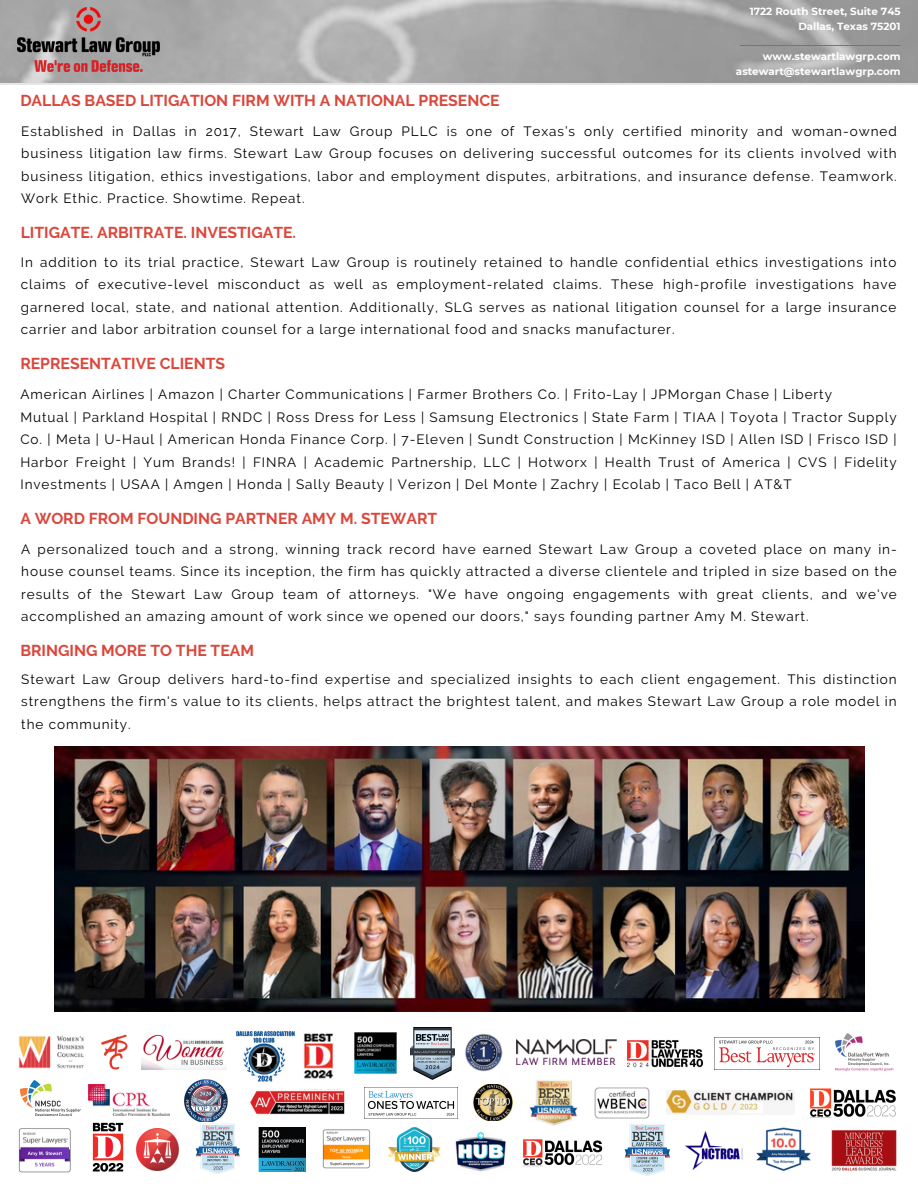
<style>
.page{position:relative;width:918px;height:1188px;background:#fff}
.page>*{position:absolute;margin:0;border:0;box-sizing:border-box;transform-origin:0 0}
.t1{font:700 15.75px "Raleway";color:#db473c}
.t2{font:13.5px/22.5px "Raleway";letter-spacing:.07em;color:#000;text-align:justify}
.t3{font:700 10.35px "Montserrat";color:#fff}
.t4{font:700 10.35px "Montserrat";color:#db473c}
</style>
<div class="page">
<img style="left:322px;top:1129px;width:48px;height:40px">
<img style="left:18px;top:1128px;width:53px;height:44px">
<img style="left:831px;top:1130px;width:66px;height:41px">
<img style="left:756px;top:1127px;width:55px;height:45px">
<img style="left:624px;top:1124px;width:46px;height:52px">
<img style="left:185px;top:1079px;width:42px;height:43px">
<img style="left:136px;top:1128px;width:43px;height:43px">
<img style="left:474px;top:1084px;width:38px;height:36px">
<img style="left:88px;top:1085px;width:81px;height:30px">
<img style="left:259px;top:1127px;width:46px;height:44px">
<img style="left:529px;top:1080px;width:48px;height:45px">
<img style="left:524px;top:1139px;width:79px;height:27px">
<img style="left:92px;top:1122px;width:32px;height:50px">
<img style="left:666px;top:1090px;width:128px;height:25px">
<svg style="left:0;top:0;width:918px;height:85px;background:#a9a9a9"></svg>
<img style="left:18px;top:8px;width:141px;height:64px">
<img style="left:388px;top:1127px;width:53px;height:46px">
<img style="left:101px;top:1034px;width:27px;height:35px">
<img style="left:20px;top:1081px;width:60px;height:35px">
<img style="left:304px;top:1033px;width:29px;height:46px">
<img style="left:714px;top:1037px;width:106px;height:33px">
<img style="left:465px;top:1033px;width:38px;height:39px">
<img style="left:365px;top:1087px;width:92px;height:32px">
<img style="left:595px;top:1087px;width:55px;height:32px">
<img style="left:835px;top:1034px;width:59px;height:37px">
<img style="left:18px;top:1035px;width:66px;height:34px">
<img style="left:455px;top:1131px;width:51px;height:41px">
<img style="left:516px;top:1039px;width:100px;height:26px">
<img style="left:686px;top:1132px;width:57px;height:38px">
<img style="left:355px;top:1032px;width:41px;height:42px">
<img style="left:811px;top:1088px;width:85px;height:30px">
<img style="left:195px;top:1124px;width:45px;height:50px">
<img style="left:250px;top:1090px;width:95px;height:25px">
<img style="left:142px;top:1035px;width:84px;height:34px">
<img style="left:627px;top:1039px;width:76px;height:29px">
<img style="left:411px;top:1028px;width:44px;height:51px">
<img style="left:236px;top:1031px;width:59px;height:51px">
<img style="left:54px;top:746px;width:810px;height:266px">
<p class="t3" style="left:750px;top:5px;width:152px">1722 Routh Street, Suite 745</p>
<p class="t3" style="left:798px;top:20px;width:104px">Dallas, Texas 75201</p>
<p class="t4" style="left:740px;top:35px;width:162px">_______________________________</p>
<p class="t3" style="left:763px;top:50px;width:139px">www.stewartlawgrp.com</p>
<p class="t3" style="left:736px;top:65px;width:166px">astewart@stewartlawgrp.com</p>
<p class="t1" style="left:20px;top:91px;width:481px">DALLAS BASED LITIGATION FIRM WITH A NATIONAL PRESENCE</p>
<p class="t2" style="left:21px;top:120px;width:877px">Established in Dallas in 2017, Stewart Law Group PLLC is one of Texas’s only certified minority and woman-owned business litigation law firms. Stewart Law Group focuses on delivering successful outcomes for its clients involved with business litigation, ethics investigations, labor and employment disputes, arbitrations, and insurance defense. Teamwork.<br>Work Ethic. Practice. Showtime. Repeat.</p>
<p class="t1" style="left:21px;top:223px;width:277px">LITIGATE. ARBITRATE. INVESTIGATE.</p>
<p class="t2" style="left:21px;top:251px;width:877px">In addition to its trial practice, Stewart Law Group is routinely retained to handle confidential ethics investigations into claims of executive-level misconduct as well as employment-related claims. These high-profile investigations have garnered local, state, and national attention. Additionally, SLG serves as national litigation counsel for a large insurance carrier and labor arbitration counsel for a large international food and snacks manufacturer.</p>
<p class="t1" style="left:20px;top:354px;width:206px">REPRESENTATIVE CLIENTS</p>
<p class="t2" style="left:20px;top:383px;width:878px;text-align:left">American Airlines | Amazon | Charter Communications | Farmer Brothers Co. | Frito-Lay | JPMorgan Chase | Liberty<br>Mutual | Parkland Hospital | RNDC | Ross Dress for Less | Samsung Electronics | State Farm | TIAA | Toyota | Tractor Supply Co. | Meta | U-Haul | American Honda Finance Corp. | 7-Eleven | Sundt Construction | McKinney ISD | Allen ISD | Frisco ISD | Harbor Freight | Yum Brands! | FINRA | Academic Partnership, LLC | Hotworx | Health Trust of America | CVS | Fidelity Investments | USAA | Amgen | Honda | Sally Beauty | Verizon | Del Monte | Zachry | Ecolab | Taco Bell | AT&amp;T</p>
<p class="t1" style="left:20px;top:509px;width:418px">A WORD FROM FOUNDING PARTNER AMY M. STEWART</p>
<p class="t2" style="left:21px;top:538px;width:877px">A personalized touch and a strong, winning track record have earned Stewart Law Group a coveted place on many in&shy;house counsel teams. Since its inception, the firm has quickly attracted a diverse clientele and tripled in size based on the results of the Stewart Law Group team of attorneys. "We have ongoing engagements with great clients, and we've accomplished an amazing amount of work since we opened our doors," says founding partner Amy M. Stewart.</p>
<p class="t1" style="left:20px;top:641px;width:235px">BRINGING MORE TO THE TEAM</p>
<p class="t2" style="left:21px;top:668px;width:877px">Stewart Law Group delivers hard-to-find expertise and specialized insights to each client engagement. This distinction strengthens the firm's value to its clients, helps attract the brightest talent, and makes Stewart Law Group a role model in the community.</p>
</div>
